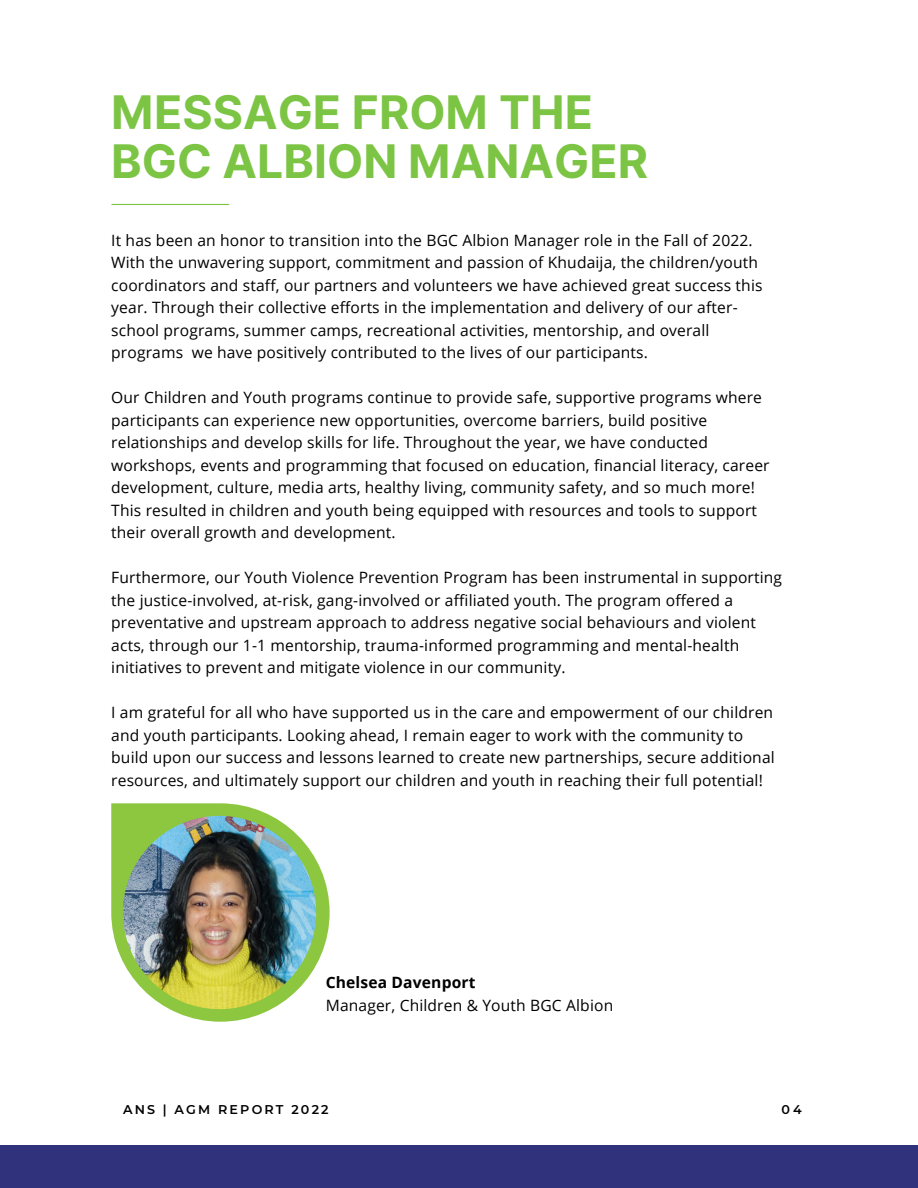
<style>
.page{position:relative;width:918px;height:1188px;background:#fff}
.page>*{position:absolute;margin:0;border:0;box-sizing:border-box;transform-origin:0 0}
.t1{font:700 46.35px/49.5px "Inter";color:#7cc444}
.t2{font:15.6px/22.5px "Open Sans";letter-spacing:.01em;color:#000001}
.t3{font:700 15.6px "Open Sans";letter-spacing:.01em;color:#000001}
.t4{font:600 12.75px "Montserrat";letter-spacing:.17em;color:#000001}
</style>
<div class="page">
<hr style="left:112px;top:204px;width:117px;height:1px;background:#7cc444">
<div style="left:0;top:1145px;width:918px;height:43px;background:#30327b"></div>
<svg style="left:111px;top:803px;width:219px;height:219px"></svg>
<img style="left:123px;top:816px;width:193px;height:193px">
<p class="t1" style="left:111px;top:87px;width:538px">MESSAGE FROM THE<br>BGC ALBION MANAGER</p>
<p class="t2" style="left:111px;top:228px;width:653px">It has been an honor to transition into the BGC Albion Manager role in the Fall of 2022.<br>With the unwavering support, commitment and passion of Khudaija, the children/youth coordinators and staff, our partners and volunteers we have achieved great success this year. Through their collective efforts in the implementation and delivery of our after&shy;school programs, summer camps, recreational activities, mentorship, and overall programs we have positively contributed to the lives of our participants.</p>
<p class="t2" style="left:111px;top:386px;width:660px">Our Children and Youth programs continue to provide safe, supportive programs where participants can experience new opportunities, overcome barriers, build positive relationships and develop skills for life. Throughout the year, we have conducted workshops, events and programming that focused on education, financial literacy, career development, culture, media arts, healthy living, community safety, and so much more!<br>This resulted in children and youth being equipped with resources and tools to support their overall growth and development.</p>
<p class="t2" style="left:111px;top:566px;width:672px">Furthermore, our Youth Violence Prevention Program has been instrumental in supporting the justice-involved, at-risk, gang-involved or affiliated youth. The program offered a preventative and upstream approach to address negative social behaviours and violent acts, through our 1-1 mentorship, trauma-informed programming and mental-health initiatives to prevent and mitigate violence in our community.</p>
<p class="t2" style="left:111px;top:701px;width:665px">I am grateful for all who have supported us in the care and empowerment of our children and youth participants. Looking ahead, I remain eager to work with the community to build upon our success and lessons learned to create new partnerships, secure additional resources, and ultimately support our children and youth in reaching their full potential!</p>
<p class="t3" style="left:326px;top:971px;width:151px">Chelsea Davenport</p>
<p class="t2" style="left:326px;top:993px;width:289px">Manager, Children &amp; Youth BGC Albion</p>
<p class="t4" style="left:123px;top:1102px;width:207px">ANS | AGM REPORT 2022</p>
<p class="t4" style="left:781px;top:1102px;width:22px">04</p>
</div>
